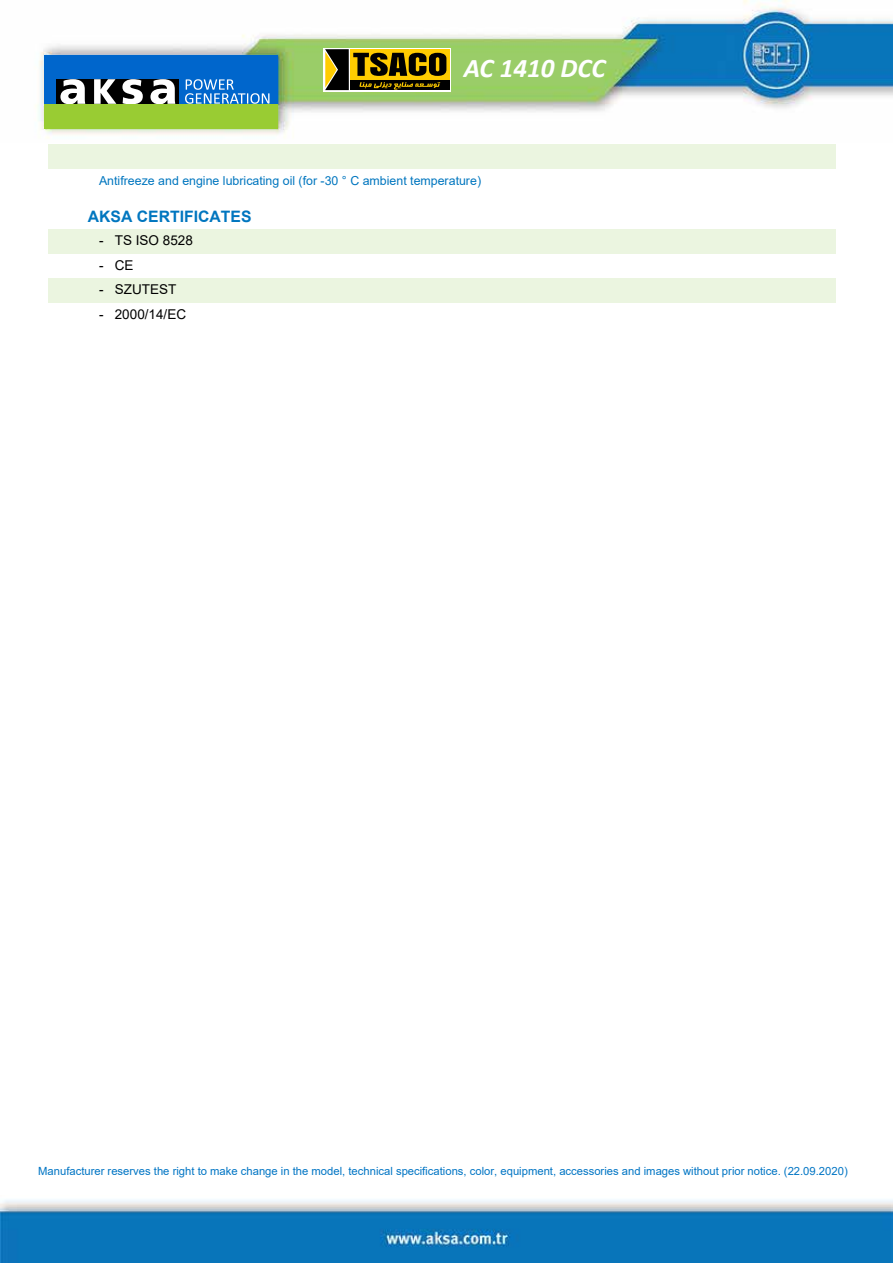
<style>
.page{position:relative;width:893px;height:1263px;background:#fff}
.page>*{position:absolute;margin:0;border:0;box-sizing:border-box;transform-origin:0 0}
.t1{font:italic 700 27px "Calibri";color:#fff}
.t2{font:700 15.75px "Arial";color:#0076bf}
.t3{font:13.5px "Arial";color:#000}
.t4{font:12.3px "Arial";color:#0076bf}
.t5{font:11.25px "Arial";color:#0075c4}
</style>
<div class="page">
<img style="left:36px;top:0;width:856px;height:138px">
<img style="left:0;top:1200px;width:892px;height:63px">
<div style="left:48px;top:144px;width:788px;height:25px;background:#ebf5e0"></div>
<div style="left:48px;top:229px;width:788px;height:25px;background:#ebf5e0"></div>
<div style="left:48px;top:278px;width:788px;height:25px;background:#ebf5e0"></div>
<svg style="left:323px;top:48px;width:128px;height:44px"></svg>
<svg style="left:446px;top:49px;width:4px;height:30px"></svg>
<div style="left:350px;top:81px;width:100px;height:9px;background:#000"></div>
<svg style="left:325px;top:49px;width:121px;height:41px;background:#695505"></svg>
<div style="left:44px;top:104px;width:234px;height:24px;background:#9c3"></div>
<div style="left:44px;top:55px;width:234px;height:49px;background:#06c"></div>
<div style="left:57px;top:79px;width:122px;height:25px;background:#000"></div>
<svg style="left:60px;top:79px;width:25px;height:25px"></svg>
<svg style="left:150px;top:79px;width:25px;height:25px"></svg>
<svg style="left:122px;top:79px;width:21px;height:25px"></svg>
<svg style="left:94px;top:79px;width:22px;height:25px"></svg>
<svg style="left:185px;top:79px;width:84px;height:25px"></svg>
<h1 class="t1" style="left:464px;top:49px;width:143px">AC 1410 DCC</h1>
<p class="t4" style="left:99px;top:172px;width:383px">Antifreeze and engine lubricating oil (for -30 ° C ambient temperature)</p>
<h2 class="t2" style="left:88px;top:206px;width:165px">AKSA CERTIFICATES</h2>
<p class="t3" style="left:99px;top:231px;width:95px">- TS ISO 8528</p>
<p class="t3" style="left:99px;top:255px;width:36px">- CE</p>
<p class="t3" style="left:99px;top:280px;width:79px">- SZUTEST</p>
<p class="t3" style="left:99px;top:305px;width:89px">- 2000/14/EC</p>
<p class="t5" style="left:38px;top:1163px;width:811px">Manufacturer reserves the right to make change in the model, technical specifications, color, equipment, accessories and images without prior notice. (22.09.2020)</p>
</div>
